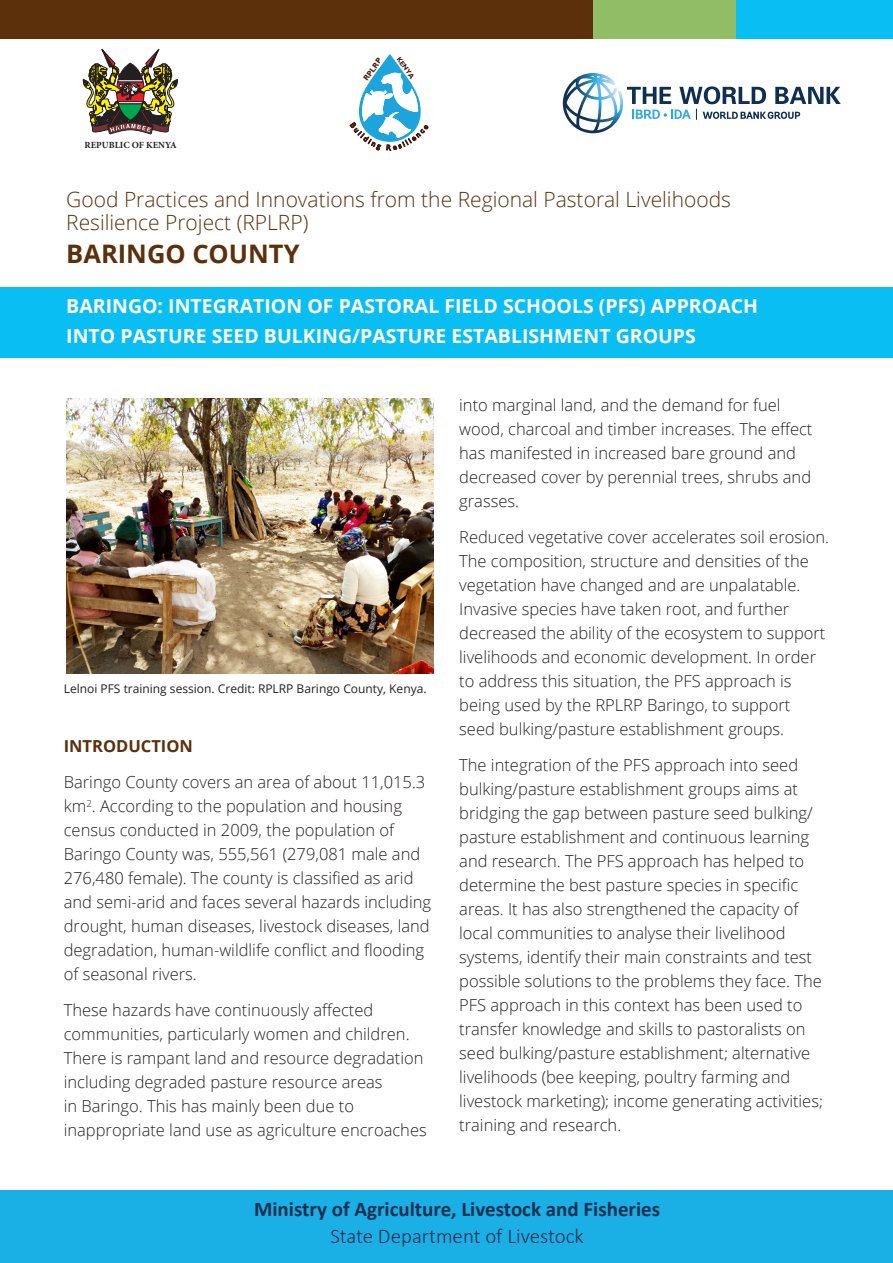
<style>
.page{position:relative;width:893px;height:1263px;background:#fff}
.page>*{position:absolute;margin:0;border:0;box-sizing:border-box;transform-origin:0 0}
.Heading_2{font:700 25.5px "Open Sans";color:#5b300b}
.t1{font:300 21px/22.6px "Open Sans";color:#5b300b}
.t2{font:700 21px "Calibri";color:#172f50}
.t3{font:300 21px "Calibri";color:#172f50}
.Heading_2-2{font:700 19.5px/30px "Open Sans";color:#fff}
.Default{font:300 16.5px/24px "Open Sans";color:#231f20}
.Default-2{font:700 16.5px "Open Sans";color:#5b300b}
.t4{font:12px "Open Sans";color:#231f20}
.t5{font:700 9.45px "Minion Pro";color:#231f20}
.t6{font:700 7.8px "Gill Sans";color:#481b11}
.t7{font:700 6.9px "Gill Sans";color:#481b11}
</style>
<div class="page">
<div style="left:1px;top:287px;width:892px;height:70px;background:#09bef2"></div>
<div style="left:300px;top:0;width:593px;height:38px;background:#09bef2"></div>
<div style="left:126px;top:0;width:609px;height:38px;background:#91bd66"></div>
<div style="left:0;top:0;width:592px;height:38px;background:#5b300b"></div>
<svg style="left:83px;top:49px;width:95px;height:86px"></svg>
<svg style="left:563px;top:73px;width:278px;height:60px"></svg>
<img style="left:66px;top:398px;width:368px;height:276px">
<div style="left:0;top:1191px;width:893px;height:72px;background:#1aafe5"></div>
<svg style="left:350px;top:54px;width:78px;height:97px"></svg>
<p class="t5" style="left:85px;top:138px;width:94px">REPUBLIC OF KENYA</p>
<p class="t6" style="left:361px;top:77px;width:27px;rotate:-54deg">RPLRP</p>
<p class="t7" style="left:402px;top:55px;width:27px;rotate:55deg">KENYA</p>
<p class="t1" style="left:66px;top:188px;width:666px">Good Practices and Innovations from the Regional Pastoral Livelihoods<br>Resilience Project (RPLRP)</p>
<p class="Heading_2" style="left:66px;top:236px;width:235px">BARINGO COUNTY</p>
<p class="Heading_2-2" style="left:66px;top:290px;width:693px">BARINGO: INTEGRATION OF PASTORAL FIELD SCHOOLS (PFS) APPROACH<br>INTO PASTURE SEED BULKING/PASTURE ESTABLISHMENT GROUPS</p>
<p class="t4" style="left:64px;top:681px;width:364px">Lelnoi PFS training session. Credit: RPLRP Baringo County, Kenya.</p>
<p class="Default-2" style="left:64px;top:734px;width:131px">INTRODUCTION</p>
<p class="Default" style="left:64px;top:770px;width:369px">Baringo County covers an area of about 11,015.3 km<sup>2</sup>. According to the population and housing census conducted in 2009, the population of Baringo County was, 555,561 (279,081 male and 276,480 female). The county is classified as arid and semi-arid and faces several hazards including drought, human diseases, livestock diseases, land degradation, human-wildlife conflict and flooding of seasonal rivers.</p>
<p class="Default" style="left:64px;top:998px;width:364px">These hazards have continuously affected communities, particularly women and children.<br>There is rampant land and resource degradation including degraded pasture resource areas<br>in Baringo. This has mainly been due to inappropriate land use as agriculture encroaches</p>
<p class="Default" style="left:459px;top:392px;width:355px">into marginal land, and the demand for fuel wood, charcoal and timber increases. The effect has manifested in increased bare ground and decreased cover by perennial trees, shrubs and grasses.</p>
<p class="Default" style="left:459px;top:524px;width:371px">Reduced vegetative cover accelerates soil erosion.<br>The composition, structure and densities of the vegetation have changed and are unpalatable.<br>Invasive species have taken root, and further decreased the ability of the ecosystem to support livelihoods and economic development. In order to address this situation, the PFS approach is being used by the RPLRP Baringo, to support seed bulking/pasture establishment groups.</p>
<p class="Default" style="left:459px;top:752px;width:365px">The integration of the PFS approach into seed bulking/pasture establishment groups aims at bridging the gap between pasture seed bulking/ pasture establishment and continuous learning and research. The PFS approach has helped to determine the best pasture species in specific areas. It has also strengthened the capacity of local communities to analyse their livelihood systems, identify their main constraints and test possible solutions to the problems they face. The PFS approach in this context has been used to transfer knowledge and skills to pastoralists on seed bulking/pasture establishment; alternative livelihoods (bee keeping, poultry farming and livestock marketing); income generating activities; training and research.</p>
<p class="t2" style="left:254px;top:1195px;width:408px">Ministry of Agriculture, Livestock and Fisheries</p>
<p class="t3" style="left:330px;top:1223px;width:255px">State Department of Livestock</p>
</div>
